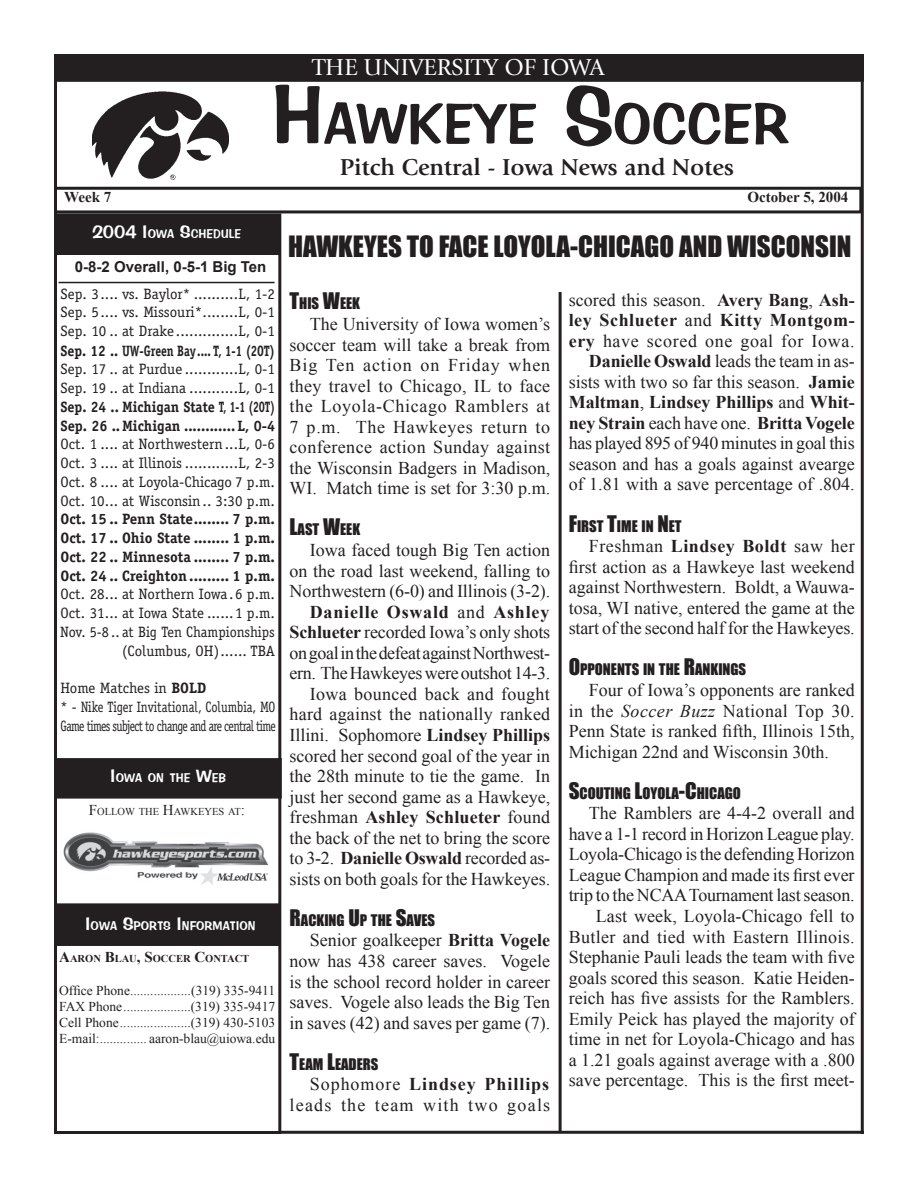
<style>
.page{position:relative;width:918px;height:1188px;background:#fff}
.page>*{position:absolute;margin:0;border:0;box-sizing:border-box;transform-origin:0 0}
.t1{font:57.75px "Impress BT";color:#231f20}
.t2{font:27px "Impact";color:#231f20}
.t3{font:700 24px "Giovanni";color:#231f20}
.t4{font:24px "Giovanni";color:#fff}
.t5{font:18px/20.5px "Times New Roman";color:#231f20;text-align:justify}
.t6{font:18px/20.5px "Times New Roman";letter-spacing:.07em;color:#231f20;text-align:right}
.t7{font:15px/18.8px "Officina Serif";color:#231f20;text-align:justify}
.t8{font:700 15px/18.8px "Officina Serif";color:#231f20;text-align:justify}
.t9{font:15px/18.8px "Officina Serif";letter-spacing:-.02em;color:#231f20}
.t10{font:700 15px/18.8px "Officina Serif";color:#231f20;scale:.94 1}
.t11{font:700 15px "Officina Serif";color:#231f20;scale:.93 1}
.t12{font:700 15px "Arial";color:#231f20}
.t13{font:700 15px "Times New Roman";color:#231f20}
.t14{font:14.7px "Impact";color:#231f20}
.t15{font:13.5px/16.2px "Times New Roman";color:#231f20;text-align:justify}
.t16{font:12.6px "Impress BT";color:#fff}
.t17{font:700 10.5px "Times New Roman";color:#231f20}
.t18{font:10.5px "Times New Roman";color:#231f20}
.s1{font-size:82.5px}
.s2{font-size:18px}
.s3{font-weight:700}
.s4{font-size:15px}
.s5{font-size:21px}
.s6{font-style:italic}
</style>
<div class="page">
<div style="left:54px;top:213px;width:227px;height:921px;border:3px solid #231f20"></div>
<div style="left:57px;top:218px;width:220px;height:34px;background:#231f20"></div>
<div style="left:54px;top:214px;width:226px;height:41px;border:6px solid #231f20"></div>
<hr style="left:59px;top:282px;width:216px;height:1px;background:#231f20">
<hr style="left:861px;top:54px;width:3px;height:1080px;background:#231f20">
<hr style="left:281px;top:1131px;width:583px;height:3px;background:#231f20">
<div style="left:55px;top:55px;width:808px;height:26px;background:#231f20"></div>
<div style="left:54px;top:54px;width:810px;height:28px;border:2px solid #231f20"></div>
<div style="left:54px;top:187px;width:808px;height:26px;border:3px solid #231f20"></div>
<hr style="left:54px;top:62px;width:3px;height:168px;background:#231f20">
<div style="left:57px;top:761px;width:222px;height:35px;background:#231f20"></div>
<div style="left:54px;top:758px;width:228px;height:41px;border:6px solid #231f20"></div>
<hr style="left:559px;top:292px;width:3px;height:839px;background:#231f20">
<div style="left:57px;top:906px;width:221px;height:37px;background:#231f20"></div>
<div style="left:54px;top:903px;width:227px;height:43px;border:6px solid #231f20"></div>
<img style="left:92px;top:92px;width:137px;height:88px">
<img style="left:63px;top:832px;width:206px;height:53px">
<h3 class="t4" style="left:312px;top:54px;width:294px">THE UNIVERSITY OF IOWA</h3>
<h1 class="t1" style="left:272px;top:88px;width:519px"><span class="s1">H</span>AWKEYE <span class="s1">S</span>OCCER</h1>
<h3 class="t3" style="left:340px;top:153px;width:396px">Pitch Central - Iowa News and Notes</h3>
<p class="t13" style="left:64px;top:187px;width:49px">Week 7</p>
<p class="t13" style="left:747px;top:187px;width:102px">October 5, 2004</p>
<p class="t16" style="left:92px;top:226px;width:151px"><span class="s2">2004 I</span>OWA <span class="s2">S</span>CHEDULE</p>
<p class="t12" style="left:75px;top:257px;width:193px">0-8-2 Overall, 0-5-1 Big Ten</p>
<p class="t7" style="left:61px;top:284px;width:216px">Sep. 3 .... vs. Baylor* ..........L, 1-2<br>Sep. 5 .... vs. Missouri* ........L, 0-1<br>Sep. 10 .. at Drake ..............L, 0-1</p>
<p class="t11" style="left:61px;top:341px;width:232px">Sep. 12 .. UW-Green Bay .... T, 1-1 (2OT)</p>
<p class="t7" style="left:61px;top:360px;width:216px">Sep. 17 .. at Purdue ............L, 0-1<br>Sep. 19 .. at Indiana ...........L, 0-1</p>
<p class="t10" style="left:61px;top:397px;width:230px">Sep. 24 .. Michigan State T, 1-1 (2OT)<br>Sep. 26 ..Michigan ............ L, 0-4</p>
<p class="t7" style="left:61px;top:435px;width:216px">Oct. 1 .... at Northwestern ...L, 0-6<br>Oct. 3 .... at Illinois ............L, 2-3<br>Oct. 8 .... at Loyola-Chicago 7 p.m.<br>Oct. 10 ... at Wisconsin .. 3:30 p.m.</p>
<p class="t8" style="left:61px;top:510px;width:216px">Oct. 15 .. Penn State ........ 7 p.m.<br>Oct. 17 .. Ohio State ........ 1 p.m.<br>Oct. 22 .. Minnesota ........ 7 p.m.<br>Oct. 24 .. Creighton ......... 1 p.m.</p>
<p class="t7" style="left:61px;top:585px;width:216px;text-align:right">Oct. 28 ... at Northern Iowa .6 p.m.<br>Oct. 31 ... at Iowa State ......1 p.m.<br>Nov. 5-8 .. at Big Ten Championships (Columbus, OH) ...... TBA</p>
<p class="t9" style="left:61px;top:679px;width:217px">Home Matches in <span class="s3">BOLD<br></span>* - Nike Tiger Invitational, Columbia, MO<br>Game times subject to change and are central time</p>
<p class="t16" style="left:110px;top:770px;width:117px"><span class="s2">I</span>OWA ON THE <span class="s2">W</span>EB</p>
<p class="t18" style="left:89px;top:804px;width:158px"><span class="s4">F</span>OLLOW THE <span class="s4">H</span>AWKEYES AT<span class="s4">:</span></p>
<p class="t16" style="left:85px;top:918px;width:172px"><span class="s2">I</span>OWA <span class="s2">S</span>PORTS <span class="s2">I</span>NFORMATION</p>
<p class="t17" style="left:59px;top:952px;width:192px"><span class="s4">A</span>ARON <span class="s4">B</span>LAU<span class="s4">, S</span>OCCER <span class="s4">C</span>ONTACT</p>
<p class="t15" style="left:59px;top:982px;width:218px">Office Phone ..................(319) 335-9411<br>FAX Phone ....................(319) 335-9417<br>Cell Phone .....................(319) 430-5103<br>E-mail: .............. aaron-blau@uiowa.edu</p>
<h2 class="t2" style="left:288px;top:225px;width:565px">HAWKEYES TO FACE LOYOLA-CHICAGO AND WISCONSIN</h2>
<p class="t14" style="left:290px;top:292px;width:72px"><span class="s5">T</span>HIS <span class="s5">W</span>EEK</p>
<p class="t5" style="left:290px;top:313px;width:262px;text-indent:20px">The University of Iowa women’s soccer team will take a break from Big Ten action on Friday when they travel to Chicago, IL to face the Loyola-Chicago Ramblers at 7 p.m. The Hawkeyes return to conference action Sunday against the Wisconsin Badgers in Madison, WI. Match time is set for 3:30 p.m.</p>
<p class="t14" style="left:290px;top:518px;width:72px"><span class="s5">L</span>AST <span class="s5">W</span>EEK</p>
<p class="t5" style="left:290px;top:539px;width:262px;text-align:right">Iowa faced tough Big Ten action on the road last weekend, falling to Northwestern (6-0) and Illinois (3-2).<br><span class="s3">Danielle Oswald</span> and <span class="s3">Ashley Schlueter</span> recorded Iowa’s only shots on goal in the defeat against Northwest&shy;ern. The Hawkeyes were outshot 14-3.<br>Iowa bounced back and fought hard against the nationally ranked Illini. Sophomore <span class="s3">Lindsey Phillips </span>scored her second goal of the year in the 28th minute to tie the game. In just her second game as a Hawkeye, freshman <span class="s3">Ashley Schlueter</span> found the back of the net to bring the score to 3-2. <span class="s3">Danielle Oswald</span> recorded as&shy;sists on both goals for the Hawkeyes.</p>
<p class="t14" style="left:290px;top:909px;width:147px"><span class="s5">R</span>ACKING <span class="s5">U</span>P THE <span class="s5">S</span>AVES</p>
<p class="t5" style="left:290px;top:930px;width:262px;text-indent:20px">Senior goalkeeper <span class="s3">Britta Vogele </span>now has 438 career saves. Vogele is the school record holder in career saves. Vogele also leads the Big Ten in saves (42) and saves per game (7).</p>
<p class="t14" style="left:290px;top:1053px;width:90px"><span class="s5">T</span>EAM <span class="s5">L</span>EADERS</p>
<p class="t6" style="left:290px;top:1074px;width:262px">Sophomore <span class="s3">Lindsey Phillips </span>leads the team with two goals</p>
<p class="t5" style="left:569px;top:289px;width:288px;text-align:right">scored this season. <span class="s3">Avery Bang</span>, <span class="s3">Ash&shy;ley Schlueter</span> and <span class="s3">Kitty Montgom&shy;ery</span> have scored one goal for Iowa.<br><span class="s3">Danielle Oswald</span> leads the team in as&shy;sists with two so far this season. <span class="s3">Jamie Maltman</span>, <span class="s3">Lindsey Phillips</span> and <span class="s3">Whit&shy;ney Strain</span> each have one. <span class="s3">Britta Vogele </span>has played 895 of 940 minutes in goal this season and has a goals against avearge of 1.81 with a save percentage of .804.</p>
<p class="t14" style="left:569px;top:514px;width:114px"><span class="s5">F</span>IRST <span class="s5">T</span>IME IN <span class="s5">N</span>ET</p>
<p class="t5" style="left:569px;top:536px;width:288px;text-indent:20px">Freshman <span class="s3">Lindsey Boldt</span> saw her first action as a Hawkeye last weekend against Northwestern. Boldt, a Wauwa&shy;tosa, WI native, entered the game at the start of the second half for the Hawkeyes.</p>
<p class="t14" style="left:569px;top:658px;width:179px"><span class="s5">O</span>PPONENTS IN THE <span class="s5">R</span>ANKINGS</p>
<p class="t5" style="left:569px;top:679px;width:287px;text-indent:20px">Four of Iowa’s opponents are ranked in the <span class="s6">Soccer Buzz</span> National Top 30.<br>Penn State is ranked fifth, Illinois 15th, Michigan 22nd and Wisconsin 30th.</p>
<p class="t14" style="left:569px;top:782px;width:174px"><span class="s5">S</span>COUTING <span class="s5">L</span>OYOLA<span class="s5">-C</span>HICAGO</p>
<p class="t5" style="left:569px;top:803px;width:287px;text-align:right">The Ramblers are 4-4-2 overall and have a 1-1 record in Horizon League play.<br>Loyola-Chicago is the defending Horizon League Champion and made its first ever trip to the NCAA Tournament last season.<br>Last week, Loyola-Chicago fell to Butler and tied with Eastern Illinois.<br>Stephanie Pauli leads the team with five goals scored this season. Katie Heiden&shy;reich has five assists for the Ramblers.<br>Emily Peick has played the majority of time in net for Loyola-Chicago and has a 1.21 goals against average with a .800 save percentage. This is the first meet-</p>
</div>
